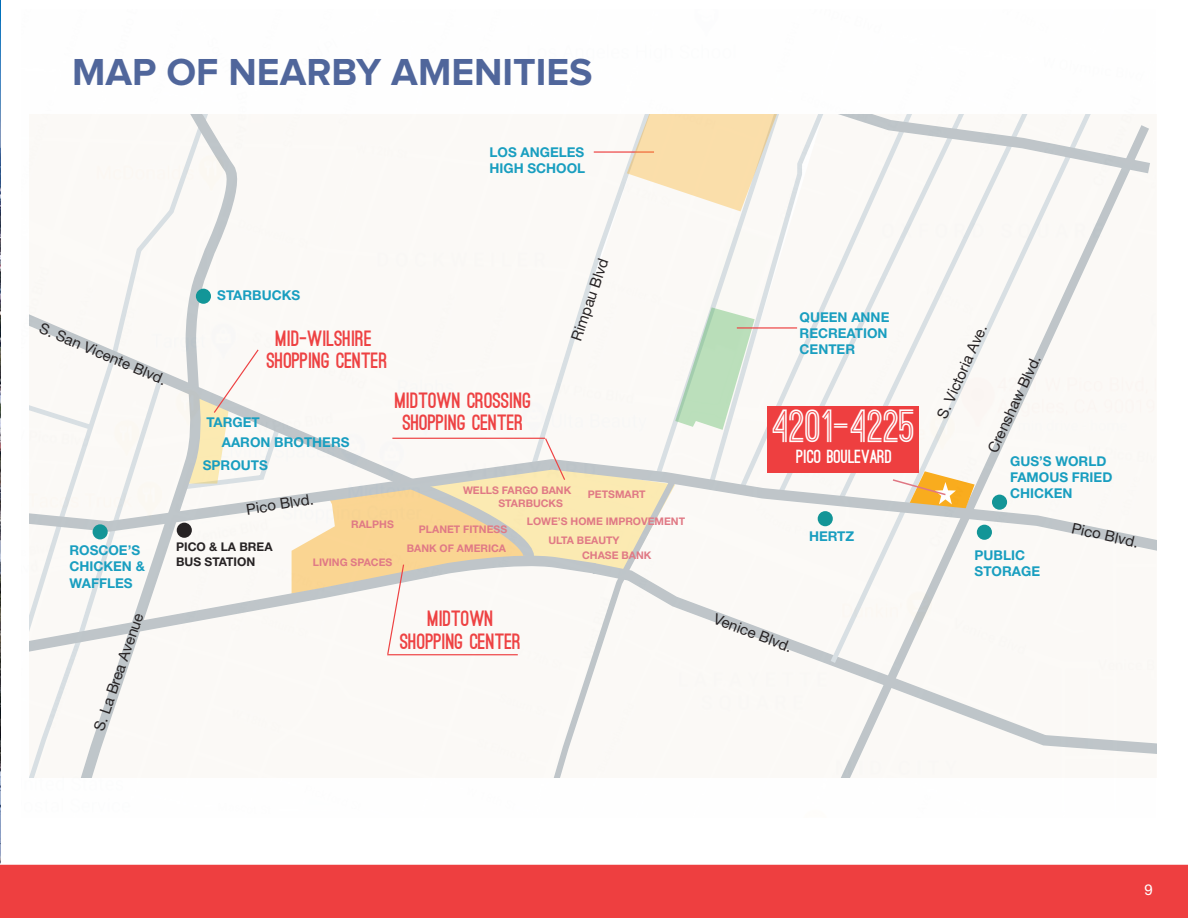
<style>
.page{position:relative;width:1188px;height:918px;background:#fff}
.page>*{position:absolute;margin:0;border:0;box-sizing:border-box;transform-origin:0 0}
.body{font:700 44.25px "Ostrich Sans";color:#fff}
.t1{font:700 39px "Proxima Nova";color:#50669b}
.subheader{font:900 21px "Ostrich Sans";color:#ee3f40}
.body-2{font:900 18px "Ostrich Sans";color:#fff}
.body-3{font:15px "Helvetica Neue LT Std";color:#231f20}
.t2{font:15px "Helvetica Neue LT Std";color:#fff}
.subheader-2{font:700 13.5px/16.2px "Helvetica Neue LT Std";color:#159dbf}
.subheader-3{font:700 12px "Helvetica Neue LT Std";color:#231f20}
.subheader-4{font:700 10.5px "Helvetica Neue LT Std";color:#e07783}
</style>
<div class="page">
<img style="left:0;top:0;width:1px;height:863px">
<img style="left:29px;top:114px;width:1126px;height:664px">
<div style="left:0;top:863px;width:1188px;height:55px;background:#ee3f40"></div>
<div style="left:767px;top:407px;width:152px;height:66px;background:#ee3f40"></div>
<svg style="left:891px;top:471px;width:84px;height:41px"></svg>
<p class="t1" style="left:72px;top:54px;width:522px">MAP OF NEARBY AMENITIES</p>
<p class="subheader-2" style="left:490px;top:144px;width:97px">LOS ANGELES<br>HIGH SCHOOL</p>
<p class="body-3" style="left:44px;top:319px;width:138px;rotate:23deg">S. San Vicente Blvd.</p>
<p class="subheader-2" style="left:69px;top:542px;width:77px">ROSCOE’S<br>CHICKEN &amp;<br>WAFFLES</p>
<p class="body-3" style="left:90px;top:727px;width:125px;rotate:-71deg">S. La Brea Avenue</p>
<p class="subheader-2" style="left:217px;top:286px;width:85px">STARBUCKS</p>
<p class="subheader" style="left:276px;top:330px;width:98px">MID-WILSHIRE</p>
<p class="subheader" style="left:267px;top:353px;width:123px">SHOPPING CENTER</p>
<p class="subheader-2" style="left:206px;top:414px;width:55px">TARGET</p>
<p class="subheader-2" style="left:222px;top:434px;width:129px">AARON BROTHERS</p>
<p class="subheader-2" style="left:203px;top:457px;width:67px">SPROUTS</p>
<p class="subheader" style="left:395px;top:392px;width:138px">MIDTOWN CROSSING</p>
<p class="subheader" style="left:403px;top:415px;width:123px">SHOPPING CENTER</p>
<p class="body-3" style="left:567px;top:337px;width:87px;rotate:-71deg">Rimpau Blvd</p>
<p class="body-3" style="left:245px;top:501px;width:70px;rotate:-9deg">Pico Blvd.</p>
<p class="subheader-3" style="left:176px;top:540px;width:98px">PICO &amp; LA BREA</p>
<p class="subheader-3" style="left:176px;top:554px;width:81px">BUS STATION</p>
<p class="subheader-4" style="left:351px;top:518px;width:44px">RALPHS</p>
<p class="subheader-4" style="left:313px;top:556px;width:81px">LIVING SPACES</p>
<p class="subheader-4" style="left:463px;top:483px;width:110px">WELLS FARGO BANK</p>
<p class="subheader-4" style="left:498px;top:496px;width:66px">STARBUCKS</p>
<p class="subheader-4" style="left:588px;top:488px;width:59px">PETSMART</p>
<p class="subheader-4" style="left:548px;top:534px;width:73px">ULTA BEAUTY</p>
<p class="subheader-4" style="left:527px;top:515px;width:160px">LOWE’S HOME IMPROVEMENT</p>
<p class="subheader-4" style="left:419px;top:523px;width:90px">PLANET FITNESS</p>
<p class="subheader-4" style="left:407px;top:542px;width:101px">BANK OF AMERICA</p>
<p class="subheader-4" style="left:582px;top:549px;width:71px">CHASE BANK</p>
<p class="subheader" style="left:428px;top:611px;width:68px">MIDTOWN</p>
<p class="subheader" style="left:400px;top:633px;width:123px">SHOPPING CENTER</p>
<p class="subheader-2" style="left:800px;top:309px;width:91px">QUEEN ANNE<br>RECREATION<br>CENTER</p>
<p class="body" style="left:773px;top:410px;width:145px">4201-4225</p>
<p class="body-2" style="left:797px;top:450px;width:97px">PICO BOULEVARD</p>
<p class="subheader-2" style="left:809px;top:528px;width:47px">HERTZ</p>
<p class="body-3" style="left:718px;top:610px;width:84px;rotate:21deg">Venice Blvd.</p>
<p class="body-3" style="left:933px;top:414px;width:103px;rotate:-66deg">S. Victoria Ave.</p>
<p class="body-3" style="left:984px;top:448px;width:107px;rotate:-65deg">Crenshaw Blvd.</p>
<p class="subheader-2" style="left:1010px;top:453px;width:104px">GUS’S WORLD<br>FAMOUS FRIED<br>CHICKEN</p>
<p class="subheader-2" style="left:975px;top:547px;width:67px">PUBLIC<br>STORAGE</p>
<p class="body-3" style="left:1074px;top:519px;width:70px;rotate:13deg">Pico Blvd.</p>
<p class="t2" style="left:1144px;top:881px;width:10px">9</p>
</div>
